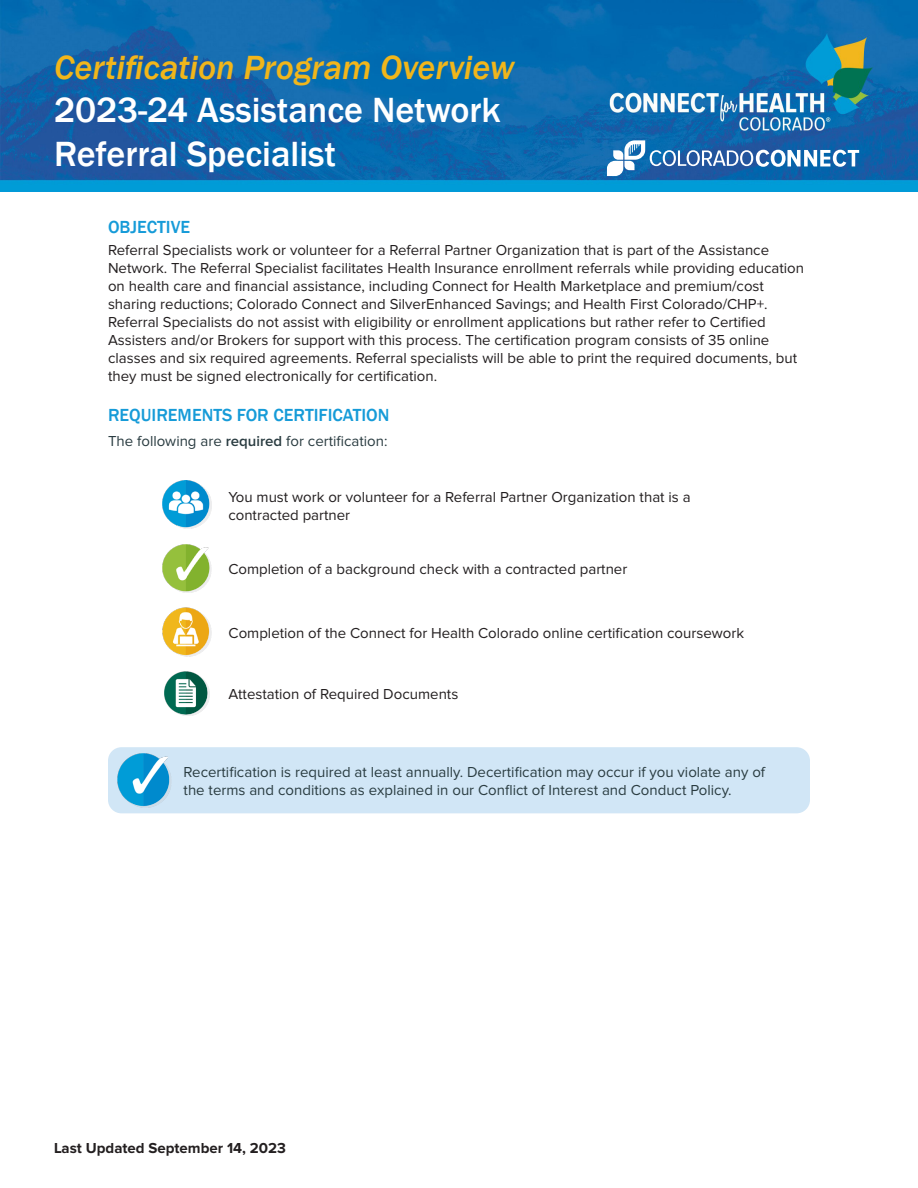
<style>
.page{position:relative;width:918px;height:1188px;background:#fff}
.page>*{position:absolute;margin:0;border:0;box-sizing:border-box;transform-origin:0 0}
.t1{font:500 36px/43.2px "Franklin Gothic";color:#fff}
.t2{font:italic 500 34.5px "Franklin Gothic";color:#f1b61b}
.t3{font:500 18px "Franklin Gothic";color:#169bd8}
.t4{font:15px/18px "Proxima Nova";color:#231f20}
.t5{font:15px/18px "Proxima Nova";color:#2a3c41}
.t6{font:700 15px "Proxima Nova";color:#231f20}
.s1{font-weight:600}
</style>
<div class="page">
<img style="left:0;top:0;width:918px;height:192px">
<svg style="left:607px;top:140px;width:252px;height:36px"></svg>
<img style="left:163px;top:480px;width:48px;height:49px">
<img style="left:163px;top:544px;width:48px;height:49px">
<img style="left:163px;top:608px;width:48px;height:48px">
<img style="left:164px;top:671px;width:45px;height:45px">
<div style="left:108px;top:747px;width:702px;height:66px;background:#d1e6f6;border-radius:14px"></div>
<img style="left:117px;top:753px;width:54px;height:54px">
<p class="t2" style="left:54px;top:46px;width:462px">Certification Program Overview</p>
<p class="t1" style="left:54px;top:89px;width:448px">2023-24 Assistance Network<br>Referral Specialist</p>
<p class="t3" style="left:108px;top:216px;width:84px">OBJECTIVE</p>
<p class="t4" style="left:108px;top:241px;width:698px">Referral Specialists work or volunteer for a Referral Partner Organization that is part of the Assistance Network. The Referral Specialist facilitates Health Insurance enrollment referrals while providing education on health care and financial assistance, including Connect for Health Marketplace and premium/cost sharing reductions; Colorado Connect and SilverEnhanced Savings; and Health First Colorado/CHP+.<br>Referral Specialists do not assist with eligibility or enrollment applications but rather refer to Certified Assisters and/or Brokers for support with this process. The certification program consists of 35 online classes and six required agreements. Referral specialists will be able to print the required documents, but they must be signed electronically for certification.</p>
<p class="t3" style="left:108px;top:404px;width:283px">REQUIREMENTS FOR CERTIFICATION</p>
<p class="t5" style="left:108px;top:433px;width:281px">The following are <span class="s1">required</span> for certification:</p>
<p class="t4" style="left:228px;top:488px;width:464px">You must work or volunteer for a Referral Partner Organization that is a contracted partner</p>
<p class="t4" style="left:228px;top:561px;width:401px">Completion of a background check with a contracted partner</p>
<p class="t4" style="left:229px;top:625px;width:517px">Completion of the Connect for Health Colorado online certification coursework</p>
<p class="t4" style="left:229px;top:686px;width:231px">Attestation of Required Documents</p>
<p class="t5" style="left:184px;top:764px;width:583px">Recertification is required at least annually. Decertification may occur if you violate any of the terms and conditions as explained in our Conflict of Interest and Conduct Policy.</p>
<p class="t6" style="left:54px;top:1141px;width:233px">Last Updated September 14, 2023</p>
</div>
